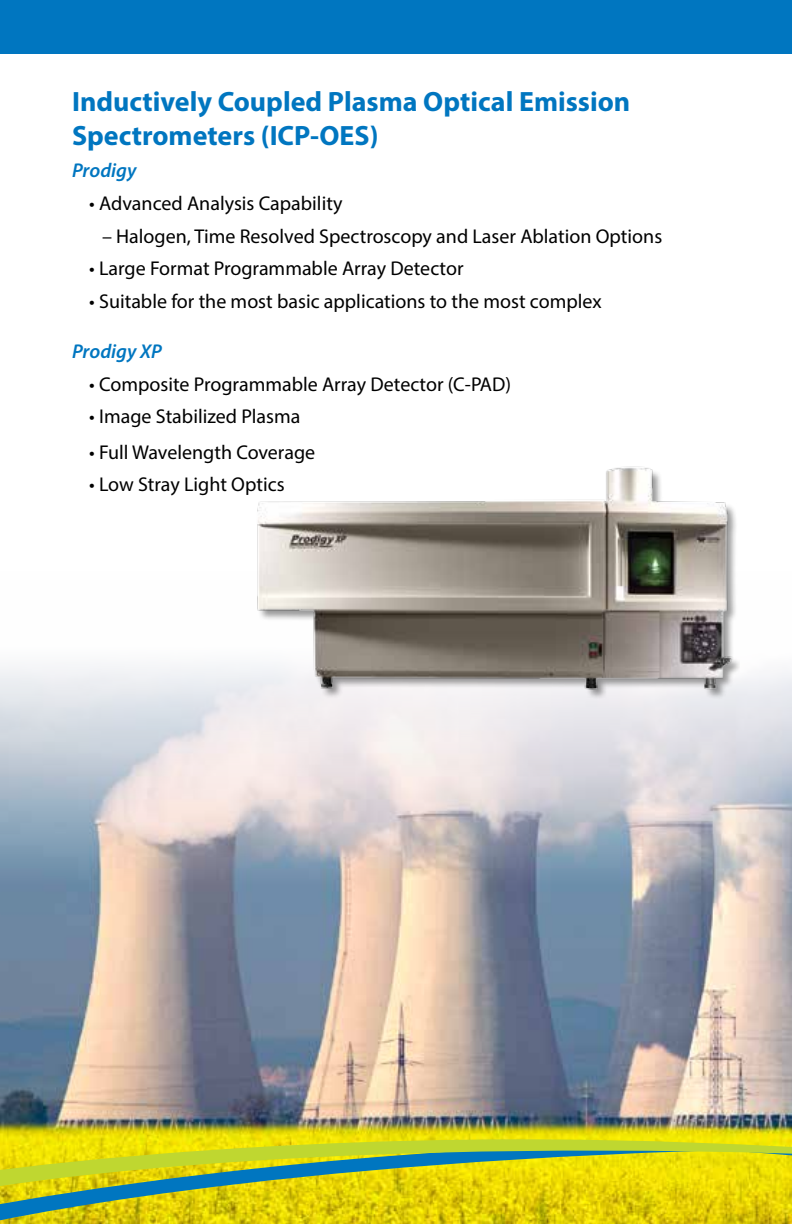
<style>
.page{position:relative;width:792px;height:1224px;background:#fff}
.page>*{position:absolute;margin:0;border:0;box-sizing:border-box;transform-origin:0 0}
.t1{font:700 28px/33.6px "Myriad Pro";color:#0076c0}
.t2{font:20px "Myriad Pro";color:#000}
.t3{font:italic 600 20px "Myriad Pro";color:#0076c0}
</style>
<div class="page">
<img style="left:0;top:665px;width:792px;height:470px">
<svg style="left:0;top:1135px;width:792px;height:89px;background:#cfc712"></svg>
<svg style="left:0;top:1138px;width:792px;height:51px;background:#c2cd27"></svg>
<div style="left:0;top:0;width:792px;height:54px;background:#0076c0"></div>
<img style="left:233px;top:466px;width:507px;height:250px">
<h1 class="t1" style="left:72px;top:84px;width:560px">Inductively Coupled Plasma Optical Emission<br>Spectrometers (ICP-OES)</h1>
<p class="t3" style="left:72px;top:158px;width:66px">Prodigy</p>
<p class="t2" style="left:89px;top:191px;width:255px">• Advanced Analysis Capability</p>
<p class="t2" style="left:102px;top:223px;width:562px">– Halogen, Time Resolved Spectroscopy and Laser Ablation Options</p>
<p class="t2" style="left:89px;top:256px;width:376px">• Large Format Programmable Array Detector</p>
<p class="t2" style="left:89px;top:289px;width:514px">• Suitable for the most basic applications to the most complex</p>
<p class="t3" style="left:72px;top:339px;width:91px">Prodigy XP</p>
<p class="t2" style="left:89px;top:372px;width:423px">• Composite Programmable Array Detector (C-PAD)</p>
<p class="t2" style="left:89px;top:404px;width:213px">• Image Stabilized Plasma</p>
<p class="t2" style="left:89px;top:439px;width:227px">• Full Wavelength Coverage</p>
<p class="t2" style="left:89px;top:472px;width:197px">• Low Stray Light Optics</p>
</div>
